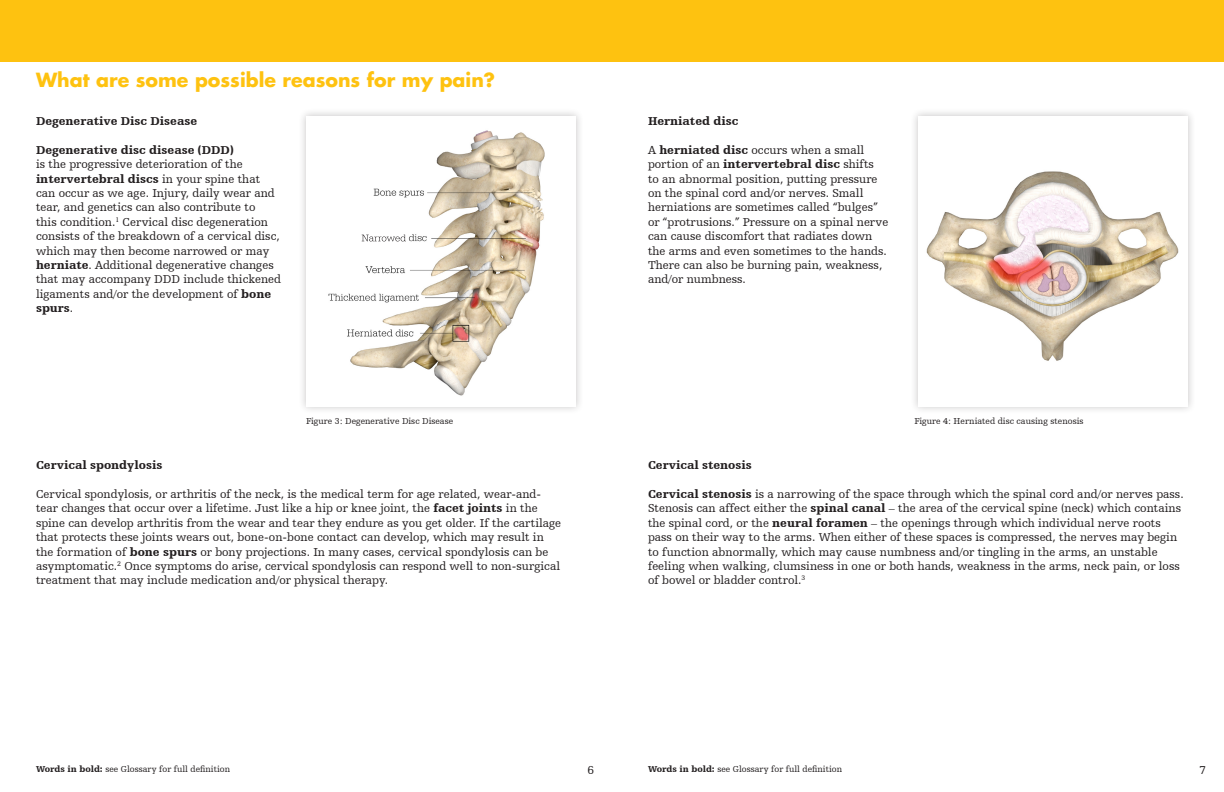
<style>
.page{position:relative;width:1224px;height:792px;background:#fff}
.page>*{position:absolute;margin:0;border:0;box-sizing:border-box;transform-origin:0 0}
.Gold_header{font:700 19px "Futura For Stryker";color:#fec210}
.Body_text{font:12px/14.4px "Humanist Slabserif 712 BT";color:#231f20}
.Body_text-2{font:900 12px "Humanist Slabserif 712 BT";color:#231f20}
.t1{font:9px "Humanist Slabserif 712 BT";color:#231f20}
.s1{font-weight:900}
</style>
<div class="page">
<div style="left:0;top:0;width:612px;height:61px;background:#fec210"></div>
<div style="left:298px;top:108px;width:286px;height:307px;background:#231f20;opacity:.25"></div>
<div style="left:306px;top:116px;width:270px;height:291px;background:#fff"></div>
<img style="left:328px;top:130px;width:217px;height:266px">
<div style="left:612px;top:0;width:612px;height:61px;background:#fec210"></div>
<div style="left:910px;top:108px;width:286px;height:307px;background:#231f20;opacity:.25"></div>
<div style="left:918px;top:116px;width:270px;height:291px;background:#fff"></div>
<img style="left:926px;top:171px;width:253px;height:190px">
<svg style="left:357px;top:233px;width:50px;height:12px"></svg>
<svg style="left:362px;top:235px;width:44px;height:6px"></svg>
<p class="Gold_header" style="left:36px;top:67px;width:461px">What are some possible reasons for my pain?</p>
<p class="Body_text-2" style="left:36px;top:114px;width:163px">Degenerative Disc Disease</p>
<p class="Body_text" style="left:36px;top:142px;width:247px"><span class="s1">Degenerative disc disease (DDD)<br></span>is the progressive deterioration of the <span class="s1">intervertebral discs</span> in your spine that can occur as we age. Injury, daily wear and tear, and genetics can also contribute to<br>this condition.<sup>1</sup> Cervical disc degeneration consists of the breakdown of a cervical disc, which may then become narrowed or may <span class="s1">herniate</span>. Additional degenerative changes that may accompany DDD include thickened ligaments and/or the development of <span class="s1">bone spurs</span>.</p>
<p class="Body_text-2" style="left:648px;top:114px;width:92px">Herniated disc</p>
<p class="Body_text" style="left:648px;top:142px;width:242px">A <span class="s1">herniated disc</span> occurs when a small portion of an <span class="s1">intervertebral disc</span> shifts<br>to an abnormal position, putting pressure on the spinal cord and/or nerves. Small herniations are sometimes called “bulges” or “protrusions.” Pressure on a spinal nerve can cause discomfort that radiates down the arms and even sometimes to the hands.<br>There can also be burning pain, weakness, and/or numbness.</p>
<p class="t1" style="left:306px;top:416px;width:149px">Figure 3: Degenerative Disc Disease</p>
<p class="t1" style="left:914px;top:416px;width:171px">Figure 4: Herniated disc causing stenosis</p>
<p class="Body_text-2" style="left:36px;top:458px;width:128px">Cervical spondylosis</p>
<p class="Body_text" style="left:36px;top:487px;width:527px">Cervical spondylosis, or arthritis of the neck, is the medical term for age related, wear-and&shy;tear changes that occur over a lifetime. Just like a hip or knee joint, the <span class="s1">facet joints</span> in the spine can develop arthritis from the wear and tear they endure as you get older. If the cartilage that protects these joints wears out, bone-on-bone contact can develop, which may result in the formation of <span class="s1">bone spurs</span> or bony projections. In many cases, cervical spondylosis can be asymptomatic.<sup>2</sup> Once symptoms do arise, cervical spondylosis can respond well to non-surgical treatment that may include medication and/or physical therapy.</p>
<p class="Body_text-2" style="left:648px;top:458px;width:105px">Cervical stenosis</p>
<p class="Body_text" style="left:648px;top:487px;width:537px"><span class="s1">Cervical stenosis</span> is a narrowing of the space through which the spinal cord and/or nerves pass.<br>Stenosis can affect either the <span class="s1">spinal canal</span> – the area of the cervical spine (neck) which contains the spinal cord, or the <span class="s1">neural foramen</span> – the openings through which individual nerve roots pass on their way to the arms. When either of these spaces is compressed, the nerves may begin to function abnormally, which may cause numbness and/or tingling in the arms, an unstable feeling when walking, clumsiness in one or both hands, weakness in the arms, neck pain, or loss of bowel or bladder control.<sup>3</sup></p>
<p class="t1" style="left:36px;top:763px;width:196px"><span class="s1">Words in bold:</span> see Glossary for full definition</p>
<p class="Body_text" style="left:588px;top:763px;width:8px">6</p>
<p class="t1" style="left:648px;top:763px;width:196px"><span class="s1">Words in bold:</span> see Glossary for full definition</p>
<p class="Body_text" style="left:1200px;top:763px;width:8px">7</p>
</div>
